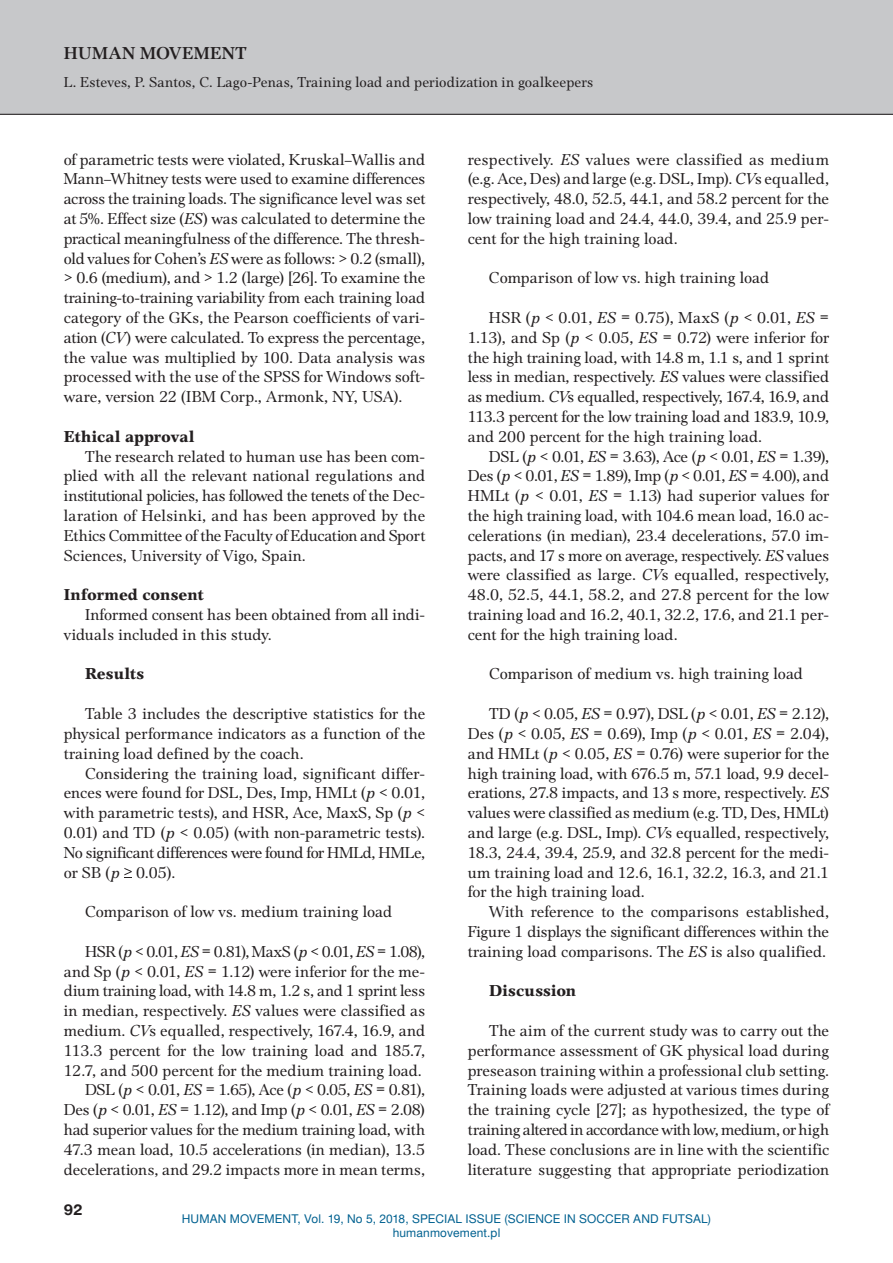
<style>
.page{position:relative;width:893px;height:1263px;background:#fff}
.page>*{position:absolute;margin:0;border:0;box-sizing:border-box;transform-origin:0 0}
.t1{font:700 18px "Platea EFN";letter-spacing:.025em;color:#231f20}
.t2{font:16.5px/19.8px "Platea EFN";color:#231f20;text-align:justify}
.t3{font:16.5px "Platea EFN Black";letter-spacing:.005em;color:#231f20}
.t4{font:15px "Platea EFN";letter-spacing:.01em;color:#231f20}
.t5{font:700 15px "Switzer EFN";color:#231f20}
.t6{font:12px/14.4px "Switzer EFN";letter-spacing:.005em;color:#006190;text-align:center}
.s1{font-style:italic}
</style>
<div class="page">
<div style="left:0;top:0;width:893px;height:115px;background:#c7c8ca"></div>
<hr style="left:0;top:114px;width:893px;height:1px;background:#231f20">
<svg style="left:124px;top:868px;width:8px;height:8px"></svg>
<p class="t1" style="left:64px;top:43px;width:184px">HUMAN MOVEMENT</p>
<p class="t4" style="left:64px;top:74px;width:531px">L. Esteves, P. Santos, C. Lago-Penas, Training load and periodization in goalkeepers</p>
<p class="t2" style="left:64px;top:149px;width:363px">of parametric tests were violated, Kruskal–Wallis and Mann–Whitney tests were used to examine differences across the training loads. The significance level was set at 5%. Effect size (<span class="s1">ES</span>) was calculated to determine the practical meaningfulness of the difference. The thresh&shy;old values for Cohen’s <span class="s1">ES</span> were as follows: &gt; 0.2 (small), &gt; 0.6 (medium), and &gt; 1.2 (large) [26]. To examine the training-to-training variability from each training load category of the GKs, the Pearson coefficients of vari&shy;ation (<span class="s1">CV</span>) were calculated. To express the percentage, the value was multiplied by 100. Data analysis was processed with the use of the SPSS for Windows soft&shy;ware, version 22 (IBM Corp., Armonk, NY, USA).</p>
<p class="t3" style="left:64px;top:426px;width:132px">Ethical approval</p>
<p class="t2" style="left:64px;top:446px;width:363px;text-indent:21px">The research related to human use has been com&shy;plied with all the relevant national regulations and institutional policies, has followed the tenets of the Dec&shy;laration of Helsinki, and has been approved by the Ethics Committee of the Faculty of Education and Sport Sciences, University of Vigo, Spain.</p>
<p class="t3" style="left:64px;top:585px;width:141px">Informed consent</p>
<p class="t2" style="left:64px;top:605px;width:363px;text-indent:21px">Informed consent has been obtained from all indi&shy;viduals included in this study.</p>
<p class="t3" style="left:85px;top:664px;width:61px">Results</p>
<p class="t2" style="left:64px;top:704px;width:363px;text-indent:21px">Table 3 includes the descriptive statistics for the physical performance indicators as a function of the training load defined by the coach.</p>
<p class="t2" style="left:64px;top:763px;width:363px;text-indent:21px">Considering the training load, significant differ&shy;ences were found for DSL, Des, Imp, HMLt (<span class="s1">p</span> &lt; 0.01, with parametric tests), and HSR, Ace, MaxS, Sp (<span class="s1">p</span> &lt; 0.01) and TD (<span class="s1">p</span> &lt; 0.05) (with non-parametric tests).<br>No significant differences were found for HMLd, HMLe, or SB (<span class="s1">p</span> 0.05).</p>
<p class="t2" style="left:85px;top:902px;width:309px">Comparison of low vs. medium training load</p>
<p class="t2" style="left:64px;top:941px;width:363px;text-align:right">HSR (<span class="s1">p</span> &lt; 0.01, <span class="s1">ES</span> = 0.81), MaxS (<span class="s1">p</span> &lt; 0.01, <span class="s1">ES</span> = 1.08), and Sp (<span class="s1">p</span> &lt; 0.01, <span class="s1">ES</span> = 1.12) were inferior for the me&shy;dium training load, with 14.8 m, 1.2 s, and 1 sprint less in median, respectively. <span class="s1">ES</span> values were classified as medium. <span class="s1">CV</span>s equalled, respectively, 167.4, 16.9, and 113.3 percent for the low training load and 185.7, 12.7, and 500 percent for the medium training load.<br>DSL (<span class="s1">p</span> &lt; 0.01, <span class="s1">ES</span> = 1.65), Ace (<span class="s1">p</span> &lt; 0.05, <span class="s1">ES</span> = 0.81), Des (<span class="s1">p</span> &lt; 0.01, <span class="s1">ES</span> = 1.12), and Imp (<span class="s1">p</span> &lt; 0.01, <span class="s1">ES</span> = 2.08) had superior values for the medium training load, with 47.3 mean load, 10.5 accelerations (in median), 13.5 decelerations, and 29.2 impacts more in mean terms,</p>
<p class="t2" style="left:468px;top:149px;width:363px">respectively. <span class="s1">ES</span> values were classified as medium (e.g. Ace, Des) and large (e.g. DSL, Imp). <span class="s1">CV</span>s equalled, respectively, 48.0, 52.5, 44.1, and 58.2 percent for the low training load and 24.4, 44.0, 39.4, and 25.9 per&shy;cent for the high training load.</p>
<p class="t2" style="left:489px;top:268px;width:282px">Comparison of low vs. high training load</p>
<p class="t2" style="left:468px;top:308px;width:363px;text-indent:21px">HSR (<span class="s1">p</span> &lt; 0.01, <span class="s1">ES</span> = 0.75), MaxS (<span class="s1">p</span> &lt; 0.01, <span class="s1">ES</span> = 1.13), and Sp (<span class="s1">p</span> &lt; 0.05, <span class="s1">ES</span> = 0.72) were inferior for the high training load, with 14.8 m, 1.1 s, and 1 sprint less in median, respectively. <span class="s1">ES</span> values were classified as medium. <span class="s1">CV</span>s equalled, respectively, 167.4, 16.9, and 113.3 percent for the low training load and 183.9, 10.9, and 200 percent for the high training load.</p>
<p class="t2" style="left:468px;top:446px;width:363px;text-indent:21px">DSL (<span class="s1">p</span> &lt; 0.01, <span class="s1">ES</span> = 3.63), Ace (<span class="s1">p</span> &lt; 0.01, <span class="s1">ES</span> = 1.39), Des (<span class="s1">p</span> &lt; 0.01, <span class="s1">ES</span> = 1.89), Imp (<span class="s1">p</span> &lt; 0.01, <span class="s1">ES</span> = 4.00), and HMLt (<span class="s1">p</span> &lt; 0.01, <span class="s1">ES</span> = 1.13) had superior values for the high training load, with 104.6 mean load, 16.0 ac&shy;celerations (in median), 23.4 decelerations, 57.0 im&shy;pacts, and 17 s more on average, respectively. <span class="s1">ES</span> values were classified as large. <span class="s1">CV</span>s equalled, respectively, 48.0, 52.5, 44.1, 58.2, and 27.8 percent for the low training load and 16.2, 40.1, 32.2, 17.6, and 21.1 per&shy;cent for the high training load.</p>
<p class="t2" style="left:489px;top:664px;width:315px">Comparison of medium vs. high training load</p>
<p class="t2" style="left:468px;top:704px;width:363px;text-indent:21px">TD (<span class="s1">p</span> &lt; 0.05, <span class="s1">ES</span> = 0.97), DSL (<span class="s1">p</span> &lt; 0.01, <span class="s1">ES</span> = 2.12), Des (<span class="s1">p</span> &lt; 0.05, <span class="s1">ES</span> = 0.69), Imp (<span class="s1">p</span> &lt; 0.01, <span class="s1">ES</span> = 2.04), and HMLt (<span class="s1">p</span> &lt; 0.05, <span class="s1">ES</span> = 0.76) were superior for the high training load, with 676.5 m, 57.1 load, 9.9 decel&shy;erations, 27.8 impacts, and 13 s more, respectively. <span class="s1">ES </span>values were classified as medium (e.g. TD, Des, HMLt) and large (e.g. DSL, Imp). <span class="s1">CV</span>s equalled, respectively, 18.3, 24.4, 39.4, 25.9, and 32.8 percent for the medi&shy;um training load and 12.6, 16.1, 32.2, 16.3, and 21.1 for the high training load.</p>
<p class="t2" style="left:468px;top:902px;width:363px;text-indent:21px">With reference to the comparisons established, Figure 1 displays the significant differences within the training load comparisons. The <span class="s1">ES</span> is also qualified.</p>
<p class="t3" style="left:489px;top:981px;width:89px">Discussion</p>
<p class="t2" style="left:468px;top:1021px;width:363px;text-indent:21px">The aim of the current study was to carry out the performance assessment of GK physical load during preseason training within a professional club setting.<br>Training loads were adjusted at various times during the training cycle [27]; as hypothesized, the type of training altered in accordance with low, medium, or high load. These conclusions are in line with the scientific literature suggesting that appropriate periodization</p>
<p class="t5" style="left:64px;top:1201px;width:20px">92</p>
<p class="t6" style="left:182px;top:1212px;width:531px">HUMAN MOVEMENT, VOL. 19, NO 5, 2018, SPECIAL ISSUE (SCIENCE IN SOCCER AND FUTSAL)<br>HUMANMOVEMENT.PL</p>
</div>
